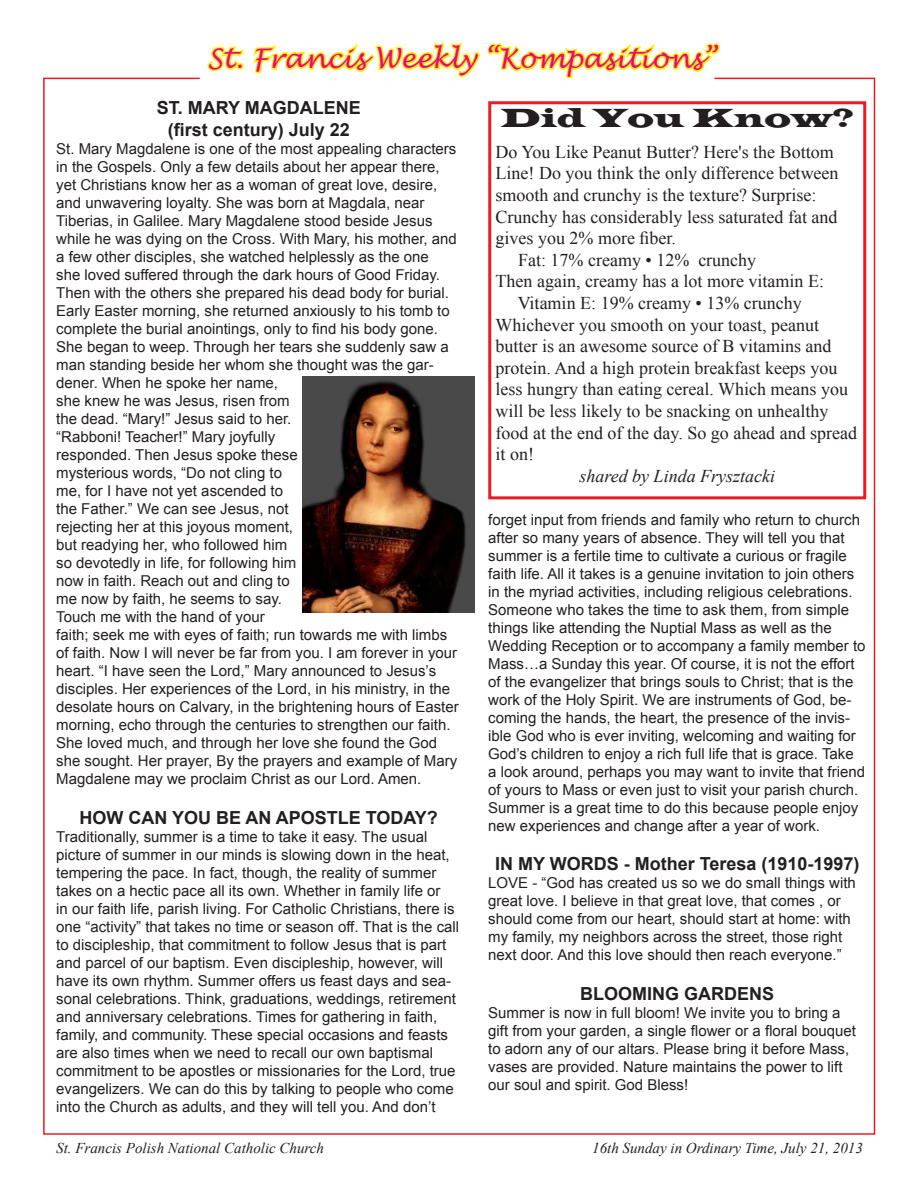
<style>
.page{position:relative;width:918px;height:1188px;background:#fff}
.page>*{position:absolute;margin:0;border:0;box-sizing:border-box;transform-origin:0 0}
.t1{font:italic 27px "Lucida Handwriting";color:#ed028c}
.t2{font:27px "Latin Wide";color:#231f20}
.t3{font:18px/21.6px "Times New Roman";color:#231f20}
.t4{font:700 18px "Arial";color:#231f20}
.t5{font:italic 18px "Times New Roman";color:#231f20}
.t6{font:15px/18px "Arial";color:#231f20}
.t7{font:italic 15px "Times New Roman";color:#231f20}
</style>
<div class="page">
<svg style="left:207px;top:42px;width:515px;height:38px"></svg>
<div style="left:488px;top:101px;width:378px;height:398px;border:3px solid #ed1c24"></div>
<img style="left:303px;top:377px;width:172px;height:235px">
<p class="t1" style="left:207px;top:42px;width:510px">St. Francis Weekly “Kompasitions”</p>
<p class="t4" style="left:157px;top:95px;width:206px">ST. MARY MAGDALENE</p>
<p class="t4" style="left:168px;top:117px;width:184px">(first century) July 22</p>
<p class="t6" style="left:56px;top:140px;width:404px">St. Mary Magdalene is one of the most appealing characters in the Gospels. Only a few details about her appear there, yet Christians know her as a woman of great love, desire, and unwavering loyalty. She was born at Magdala, near Tiberias, in Galilee. Mary Magdalene stood beside Jesus while he was dying on the Cross. With Mary, his mother, and a few other disciples, she watched helplessly as the one<br>she loved suffered through the dark hours of Good Friday.<br>Then with the others she prepared his dead body for burial.<br>Early Easter morning, she returned anxiously to his tomb to complete the burial anointings, only to find his body gone.<br>She began to weep. Through her tears she suddenly saw a man standing beside her whom she thought was the gar‑ dener. When he spoke her name,<br>she knew he was Jesus, risen from<br>the dead. “Mary!” Jesus said to her.<br>“Rabboni! Teacher!” Mary joyfully<br>responded. Then Jesus spoke these<br>mysterious words, “Do not cling to<br>me, for I have not yet ascended to<br>the Father.” We can see Jesus, not<br>rejecting her at this joyous moment,<br>but readying her, who followed him<br>so devotedly in life, for following him<br>now in faith. Reach out and cling to<br>me now by faith, he seems to say.<br>Touch me with the hand of your<br>faith; seek me with eyes of faith; run towards me with limbs of faith. Now I will never be far from you. I am forever in your heart. “I have seen the Lord,” Mary announced to Jesus’s disciples. Her experiences of the Lord, in his ministry, in the desolate hours on Calvary, in the brightening hours of Easter morning, echo through the centuries to strengthen our faith.<br>She loved much, and through her love she found the God she sought. Her prayer, By the prayers and example of Mary Magdalene may we proclaim Christ as our Lord. Amen.</p>
<p class="t4" style="left:80px;top:805px;width:360px">HOW CAN YOU BE AN APOSTLE TODAY?</p>
<p class="t6" style="left:56px;top:827px;width:404px">Traditionally, summer is a time to take it easy. The usual picture of summer in our minds is slowing down in the heat, tempering the pace. In fact, though, the reality of summer takes on a hectic pace all its own. Whether in family life or<br>in our faith life, parish living. For Catholic Christians, there is one “activity” that takes no time or season off. That is the call to discipleship, that commitment to follow Jesus that is part and parcel of our baptism. Even discipleship, however, will have its own rhythm. Summer offers us feast days and sea‑ sonal celebrations. Think, graduations, weddings, retirement and anniversary celebrations. Times for gathering in faith, family, and community. These special occasions and feasts are also times when we need to recall our own baptismal commitment to be apostles or missionaries for the Lord, true evangelizers. We can do this by talking to people who come into the Church as adults, and they will tell you. And don’t</p>
<p class="t2" style="left:501px;top:101px;width:355px">Did You Know?</p>
<p class="t3" style="left:496px;top:141px;width:345px">Do You Like Peanut Butter? Here's the Bottom Line! Do you think the only difference between smooth and crunchy is the texture? Surprise:<br>Crunchy has considerably less saturated fat and gives you 2% more fiber.</p>
<p class="t3" style="left:518px;top:249px;width:240px">Fat: 17% creamy • 12% crunchy</p>
<p class="t3" style="left:496px;top:270px;width:330px">Then again, creamy has a lot more vitamin E:</p>
<p class="t3" style="left:518px;top:292px;width:286px">Vitamin E: 19% creamy • 13% crunchy</p>
<p class="t3" style="left:496px;top:313px;width:363px">Whichever you smooth on your toast, peanut butter is an awesome source of B vitamins and protein. And a high protein breakfast keeps you less hungry than eating cereal. Which means you will be less likely to be snacking on unhealthy food at the end of the day. So go ahead and spread it on!</p>
<p class="t5" style="left:579px;top:463px;width:197px">shared by Linda Frysztacki</p>
<p class="t6" style="left:488px;top:510px;width:379px">forget input from friends and family who return to church after so many years of absence. They will tell you that summer is a fertile time to cultivate a curious or fragile faith life. All it takes is a genuine invitation to join others in the myriad activities, including religious celebrations.<br>Someone who takes the time to ask them, from simple things like attending the Nuptial Mass as well as the Wedding Reception or to accompany a family member to Mass…a Sunday this year. Of course, it is not the effort of the evangelizer that brings souls to Christ; that is the work of the Holy Spirit. We are instruments of God, be‑ coming the hands, the heart, the presence of the invis‑ ible God who is ever inviting, welcoming and waiting for God’s children to enjoy a rich full life that is grace. Take a look around, perhaps you may want to invite that friend of yours to Mass or even just to visit your parish church.<br>Summer is a great time to do this because people enjoy new experiences and change after a year of work.</p>
<p class="t4" style="left:495px;top:852px;width:366px">IN MY WORDS ‑ Mother Teresa (1910‑1997)</p>
<p class="t6" style="left:488px;top:874px;width:369px">LOVE ‑ “God has created us so we do small things with great love. I believe in that great love, that comes , or should come from our heart, should start at home: with my family, my neighbors across the street, those right next door. And this love should then reach everyone.”</p>
<p class="t4" style="left:580px;top:981px;width:196px">BLOOMING GARDENS</p>
<p class="t6" style="left:488px;top:1004px;width:369px">Summer is now in full bloom! We invite you to bring a gift from your garden, a single flower or a floral bouquet to adorn any of our altars. Please bring it before Mass, vases are provided. Nature maintains the power to lift our soul and spirit. God Bless!</p>
<p class="t7" style="left:56px;top:1137px;width:269px">St. Francis Polish National Catholic Church</p>
<p class="t7" style="left:592px;top:1137px;width:272px">16th Sunday in Ordinary Time, July 21, 2013</p>
</div>
